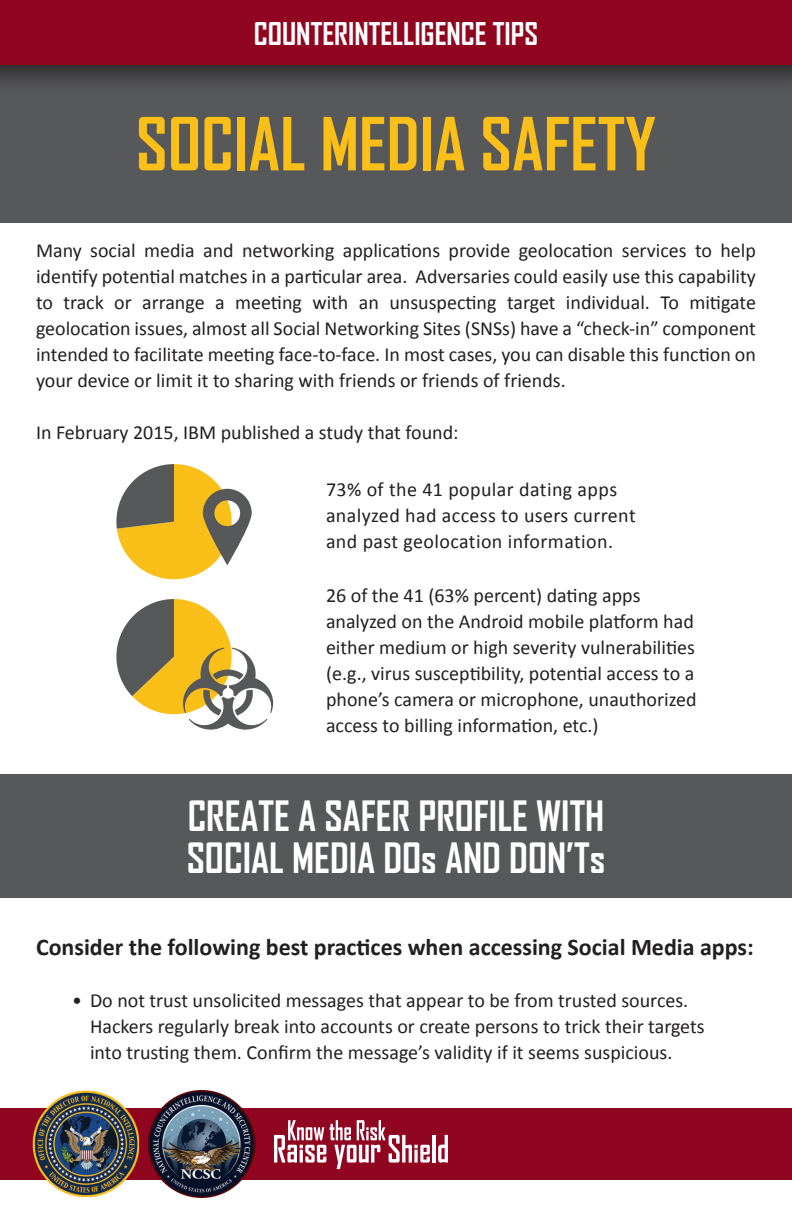
<style>
.page{position:relative;width:792px;height:1224px;background:#fff}
.page>*{position:absolute;margin:0;border:0;box-sizing:border-box;transform-origin:0 0}
.t1{font:700 70px "Agency FB";color:#fabf18}
.t2{font:700 40px/42px "Agency FB";color:#fff}
.t3{font:700 30px "Agency FB";color:#fff}
.t4{font:700 24px "Calibri";color:#231f20}
.t5{font:20px/26px "Calibri";color:#231f20}
.t6{font:20px/26px "Calibri";letter-spacing:.02em;color:#231f20}
</style>
<div class="page">
<div style="left:0;top:65px;width:792px;height:157px;background:#57585a"></div>
<div style="left:0;top:0;width:792px;height:93px;background:#231f20;opacity:.8"></div>
<div style="left:0;top:0;width:792px;height:65px;background:#900520"></div>
<div style="left:0;top:1108px;width:792px;height:72px;background:#900520"></div>
<svg style="left:274px;top:1120px;width:156px;height:49px"></svg>
<hr style="left:432px;top:1135px;width:4px;height:28px;background:#fff">
<svg style="left:438px;top:1135px;width:10px;height:28px"></svg>
<img style="left:148px;top:1090px;width:108px;height:108px;border-radius:54px">
<img style="left:33px;top:1091px;width:106px;height:106px">
<div style="left:0;top:775px;width:792px;height:123px;background:#57585a"></div>
<svg style="left:116px;top:599px;width:157px;height:131px"></svg>
<svg style="left:116px;top:464px;width:136px;height:115px"></svg>
<h3 class="t3" style="left:254px;top:15px;width:286px">COUNTERINTELLIGENCE TIPS</h3>
<p class="t1" style="left:136px;top:101px;width:522px">SOCIAL MEDIA SAFETY</p>
<p class="t5" style="left:36px;top:238px;width:722px;text-align:justify">Many social media and networking applications provide geolocation services to help identify potential matches in a particular area. Adversaries could easily use this capability to track or arrange a meeting with an unsuspecting target individual. To mitigate geolocation issues, almost all Social Networking Sites (SNSs) have a “check-in” component intended to facilitate meeting face-to-face. In most cases, you can disable this function on your device or limit it to sharing with friends or friends of friends.</p>
<p class="t5" style="left:36px;top:420px;width:424px">In February 2015, IBM published a study that found:</p>
<p class="t6" style="left:326px;top:476px;width:311px">73% of the 41 popular dating apps analyzed had access to users current and past geolocation information.</p>
<p class="t5" style="left:326px;top:582px;width:372px">26 of the 41 (63% percent) dating apps analyzed on the Android mobile platform had either medium or high severity vulnerabilities (e.g., virus susceptibility, potential access to a phone’s camera or microphone, unauthorized access to billing information, etc.)</p>
<p class="t2" style="left:187px;top:794px;width:420px">CREATE A SAFER PROFILE WITH<br>SOCIAL MEDIA DOs AND DON’Ts</p>
<p class="t4" style="left:36px;top:932px;width:719px">Consider the following best practices when accessing Social Media apps:</p>
<p class="t5" style="left:90px;top:987px;width:616px;text-indent:-18px">• Do not trust unsolicited messages that appear to be from trusted sources.<br>Hackers regularly break into accounts or create persons to trick their targets into trusting them. Confirm the message’s validity if it seems suspicious.</p>
</div>
